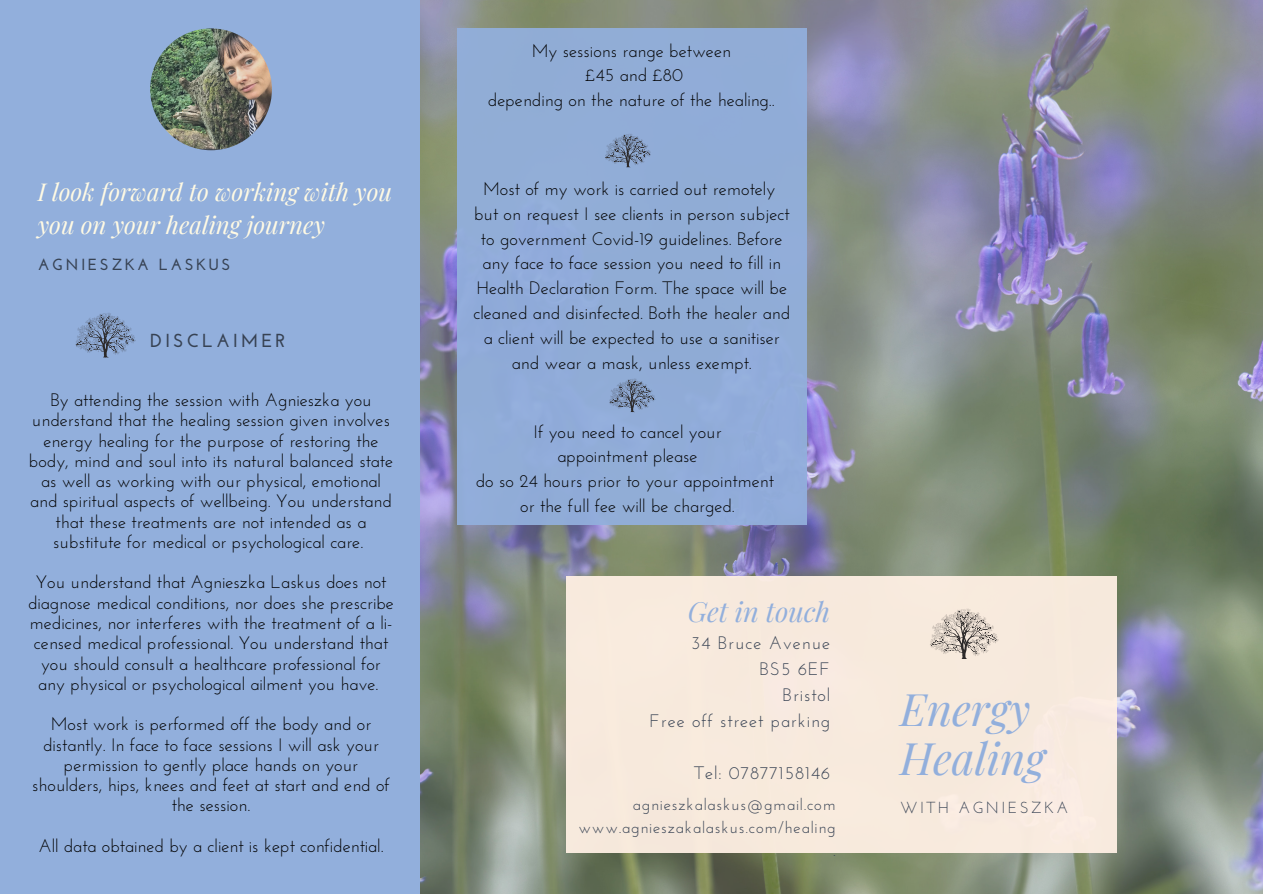
<style>
.page{position:relative;width:1263px;height:894px;background:#fff}
.page>*{position:absolute;margin:0;border:0;box-sizing:border-box;transform-origin:0 0}
.t1{font:italic 43.8px "Playfair Display";color:#92afdc}
.t2{font:italic 27.3px "Playfair Display";color:#92afdc}
.t3{font:italic 24.15px "Playfair Display";color:#fffae4}
.t4{font:700 18.75px "Josefin Sans";letter-spacing:.15em;color:#374253}
.t5{font:18px/20.2px "Josefin Sans";color:#000;text-align:center}
.t6{font:18px "Josefin Sans";letter-spacing:.05em;color:#374253}
.t7{font:16.2px "Josefin Sans";letter-spacing:.05em;color:#374253}
.t8{font:700 16.05px "Josefin Sans";letter-spacing:.15em;color:#374253}
.t9{font:16.05px "Josefin Sans";letter-spacing:.15em;color:#374253}
</style>
<div class="page">
<div style="left:0;top:0;width:1263px;height:893px;background:#92afdc"></div>
<img style="left:421px;top:0;width:842px;height:893px">
<div style="left:566px;top:576px;width:550px;height:277px;background:#f7eadd"></div>
<svg style="left:930px;top:609px;width:68px;height:49px"></svg>
<img style="left:150px;top:28px;width:122px;height:122px;border-radius:50%">
<div style="left:457px;top:28px;width:349px;height:496px;background:#92afdc"></div>
<svg style="left:609px;top:378px;width:46px;height:34px"></svg>
<svg style="left:75px;top:313px;width:61px;height:44px"></svg>
<svg style="left:605px;top:134px;width:46px;height:33px"></svg>
<p class="t3" style="left:38px;top:174px;width:356px">I look forward to working with you</p>
<p class="t3" style="left:38px;top:208px;width:289px">you on your healing journey</p>
<p class="t8" style="left:38px;top:257px;width:194px">AGNIESZKA LASKUS</p>
<p class="t4" style="left:150px;top:332px;width:137px">DISCLAIMER</p>
<p class="t5" style="left:29px;top:391px;width:366px">By attending the session with Agnieszka you understand that the healing session given involves energy healing for the purpose of restoring the body, mind and soul into its natural balanced state as well as working with our physical, emotional and spiritual aspects of wellbeing. You understand that these treatments are not intended as a substitute for medical or psychological care.</p>
<p class="t5" style="left:28px;top:573px;width:367px">You understand that Agnieszka Laskus does not diagnose medical conditions, nor does she prescribe medicines, nor interferes with the treatment of a li&shy;censed medical professional. You understand that you should consult a healthcare professional for any physical or psychological ailment you have.</p>
<p class="t5" style="left:32px;top:715px;width:359px">Most work is performed off the body and or distantly. In face to face sessions I will ask your permission to gently place hands on your shoulders, hips, knees and feet at start and end of the session.</p>
<p class="t5" style="left:38px;top:837px;width:347px">All data obtained by a client is kept confidential.</p>
<p class="t5" style="left:532px;top:42px;width:201px">My sessions range between</p>
<p class="t5" style="left:585px;top:67px;width:100px">£45 and £80</p>
<p class="t5" style="left:488px;top:92px;width:288px">depending on the nature of the healing..</p>
<p class="t5" style="left:483px;top:180px;width:294px">Most of my work is carried out remotely</p>
<p class="t5" style="left:473px;top:203px;width:318px;line-height:24.8px">but on request I see clients in person subject to government Covid-19 guidelines. Before any face to face session you need to fill in Health Declaration Form. The space will be cleaned and disinfected. Both the healer and a client will be expected to use a sanitiser and wear a mask, unless exempt.</p>
<p class="t5" style="left:534px;top:423px;width:190px">If you need to cancel your</p>
<p class="t5" style="left:557px;top:447px;width:142px">appointment please</p>
<p class="t5" style="left:476px;top:472px;width:300px">do so 24 hours prior to your appointment</p>
<p class="t5" style="left:520px;top:497px;width:216px">or the full fee will be charged.</p>
<p class="t2" style="left:688px;top:592px;width:144px">Get in touch</p>
<p class="t6" style="left:691px;top:635px;width:141px">34 Bruce Avenue</p>
<p class="t6" style="left:759px;top:661px;width:72px">BS5 6EF</p>
<p class="t6" style="left:782px;top:687px;width:49px">Bristol</p>
<p class="t6" style="left:649px;top:713px;width:182px">Free off street parking</p>
<p class="t6" style="left:694px;top:765px;width:137px">Tel: 07877158146</p>
<p class="t7" style="left:633px;top:797px;width:204px">agnieszkalaskus@gmail.com</p>
<p class="t7" style="left:579px;top:820px;width:259px">www.agnieszakalaskus.com/healing</p>
<p class="t7" style="left:833px;top:843px;width:4px">.</p>
<p class="t1" style="left:900px;top:678px;width:132px">Energy</p>
<p class="t1" style="left:900px;top:727px;width:147px">Healing</p>
<p class="t9" style="left:900px;top:800px;width:170px">WITH AGNIESZKA</p>
</div>
